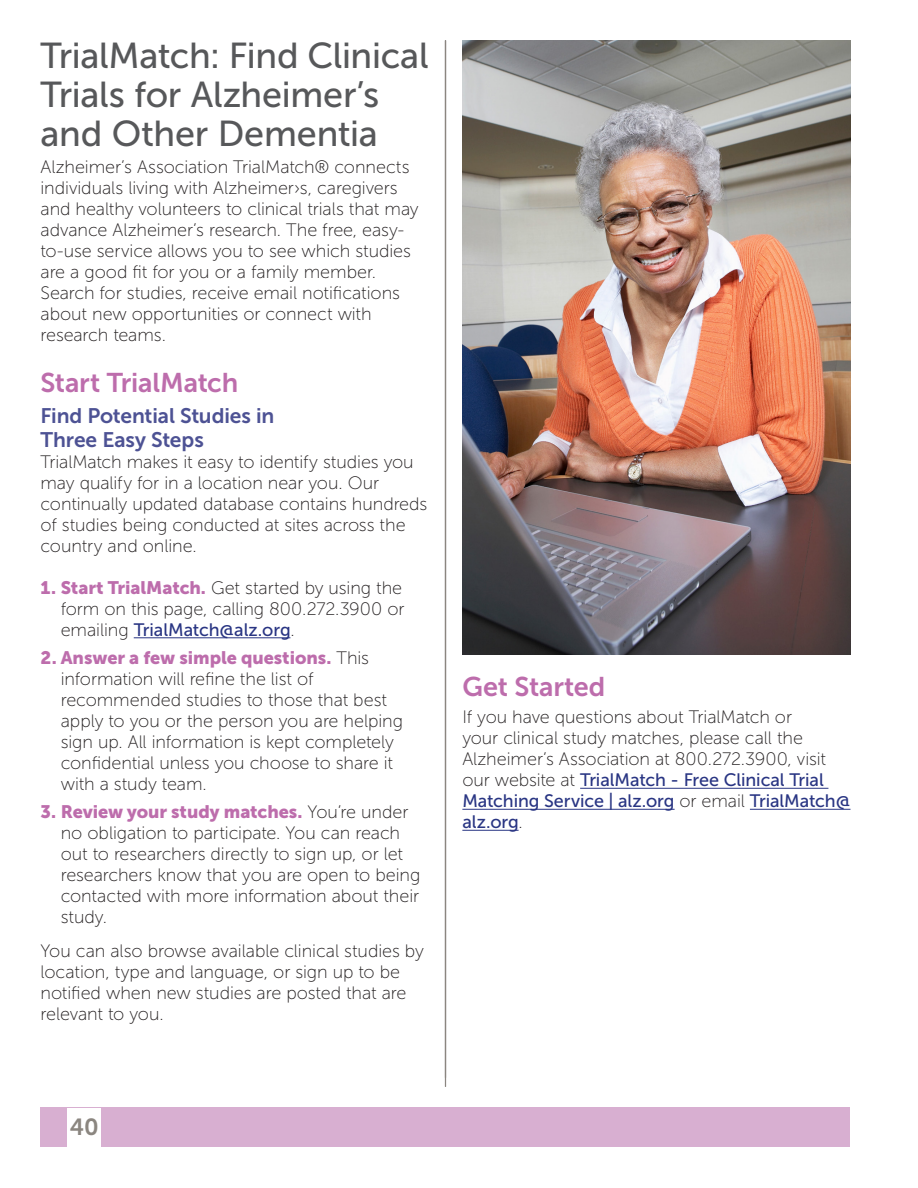
<style>
.page{position:relative;width:918px;height:1188px;background:#fff}
.page>*{position:absolute;margin:0;border:0;box-sizing:border-box;transform-origin:0 0}
._24_Main_Head{font:36px/39px "Museo Sans 500";letter-spacing:-.005em;color:#57585a}
._18_Subhead{font:27px "Museo Sans 700";letter-spacing:-.005em;color:#bd6dac}
.t1{font:23.25px "Museo Sans 700";color:#8b8680}
._14_Subhead{font:21px/24px "Museo Sans 700";letter-spacing:-.005em;color:#4d5294}
.Body_Copy{font:18px/21px "Museo Sans 100";letter-spacing:-.005em;color:#231f20}
.graph_more_space{font:18px/21px "Museo Sans 100";letter-spacing:-.005em;color:#231f20}
.s1{font-family:"Museo Sans 900";color:#bd6dac}
.s2{font-family:"Museo Sans 500";color:#293583}
</style>
<div class="page">
<hr style="left:445px;top:40px;width:1px;height:1047px;background:#8b8680">
<div style="left:40px;top:1108px;width:810px;height:39px;background:#d8afd1"></div>
<div style="left:68px;top:1108px;width:33px;height:40px;background:#fff"></div>
<hr style="left:134px;top:637px;width:156px;height:1px;background:#293583">
<hr style="left:580px;top:788px;width:248px;height:1px;background:#293583">
<hr style="left:462px;top:809px;width:213px;height:1px;background:#293583">
<hr style="left:750px;top:809px;width:101px;height:1px;background:#293583">
<hr style="left:462px;top:830px;width:57px;height:1px;background:#293583">
<img style="left:462px;top:40px;width:388px;height:614px">
<p class="_24_Main_Head" style="left:40px;top:36px;width:390px">TrialMatch: Find Clinical<br>Trials for Alzheimer’s and Other Dementia</p>
<p class="Body_Copy" style="left:40px;top:157px;width:380px">Alzheimer’s Association TrialMatch® connects individuals living with Alzheimer›s, caregivers and healthy volunteers to clinical trials that may advance Alzheimer’s research. The free, easy&shy;to-use service allows you to see which studies are a good fit for you or a family member.<br>Search for studies, receive email notifications about new opportunities or connect with research teams.</p>
<p class="_18_Subhead" style="left:40px;top:368px;width:199px">Start TrialMatch</p>
<p class="_14_Subhead" style="left:40px;top:404px;width:235px">Find Potential Studies in<br>Three Easy Steps</p>
<p class="Body_Copy" style="left:40px;top:452px;width:388px">TrialMatch makes it easy to identify studies you may qualify for in a location near you. Our continually updated database contains hundreds of studies being conducted at sites across the country and online.</p>
<p class="Body_Copy" style="left:61px;top:578px;width:345px;text-indent:-20px"><span class="s1">1. Start TrialMatch.</span> Get started by using the form on this page, calling 800.272.3900 or emailing <span class="s2">TrialMatch@alz.org</span>.</p>
<p class="Body_Copy" style="left:61px;top:647px;width:344px;text-indent:-20px"><span class="s1">2. Answer a few simple questions.</span> This information will refine the list of recommended studies to those that best apply to you or the person you are helping sign up. All information is kept completely confidential unless you choose to share it with a study team.</p>
<p class="Body_Copy" style="left:61px;top:801px;width:361px;text-indent:-20px"><span class="s1">3. Review your study matches.</span> You’re under no obligation to participate. You can reach out to researchers directly to sign up, or let researchers know that you are open to being contacted with more information about their study.</p>
<p class="graph_more_space" style="left:40px;top:941px;width:385px">You can also browse available clinical studies by location, type and language, or sign up to be notified when new studies are posted that are relevant to you.</p>
<p class="_18_Subhead" style="left:462px;top:671px;width:144px">Get Started</p>
<p class="Body_Copy" style="left:462px;top:707px;width:390px">If you have questions about TrialMatch or<br>your clinical study matches, please call the Alzheimer’s Association at 800.272.3900, visit our website at <span class="s2">TrialMatch - Free Clinical Trial Matching Service | alz.org</span> or email <span class="s2">TrialMatch@ alz.org</span>.</p>
<p class="t1" style="left:70px;top:1114px;width:31px">40</p>
</div>
